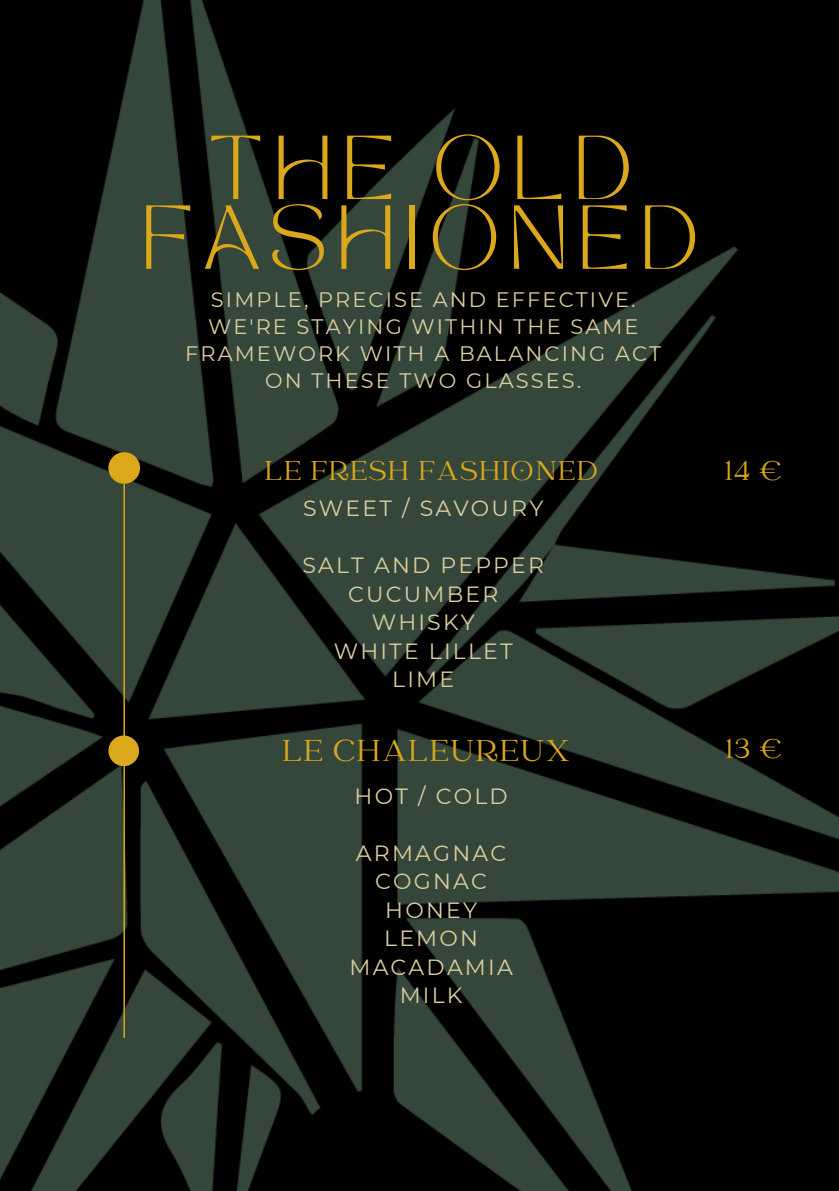
<style>
.page{position:relative;width:839px;height:1191px;background:#fff}
.page>*{position:absolute;margin:0;border:0;box-sizing:border-box;transform-origin:0 0}
.t1{font:63.4px/69.8px "TAN MONCHERI Regular";letter-spacing:.15em;color:#dba81b;text-align:center}
.t2{font:33.4px "Catchy Mager";letter-spacing:.05em;color:#dba81b}
.t3{font:30px "Catchy Mager";letter-spacing:.05em;color:#dba81b}
.t4{font:22px "Montserrat";letter-spacing:.1em;color:#dbcea0}
.t5{font:21px/27px "Montserrat";letter-spacing:.1em;color:#dbcea0;text-align:center}
</style>
<div class="page">
<img style="left:0;top:0;width:838px;height:1191px">
<hr style="left:123px;top:485px;width:2px;height:552px;background:#dba81b">
<div style="left:108px;top:736px;width:31px;height:30px;background:#dba81b;border-radius:50%"></div>
<div style="left:108px;top:452px;width:32px;height:32px;background:#dba81b;border-radius:50%"></div>
<h1 class="t1" style="left:141px;top:144px;width:558px">THE OLD<br>FASHIONED</h1>
<h3 class="t5" style="left:185px;top:286px;width:477px">SIMPLE, PRECISE AND EFFECTIVE.<br>WE'RE STAYING WITHIN THE SAME<br>FRAMEWORK WITH A BALANCING ACT<br>ON THESE TWO GLASSES.</h3>
<p class="t3" style="left:265px;top:456px;width:334px">LE FRESH FASHIONED</p>
<p class="t4" style="left:303px;top:495px;width:242px">SWEET / SAVOURY</p>
<h3 class="t4" style="left:302px;top:552px;width:243px">SALT AND PEPPER</h3>
<p class="t4" style="left:348px;top:581px;width:152px">CUCUMBER</p>
<p class="t4" style="left:372px;top:609px;width:105px">WHISKY</p>
<p class="t4" style="left:334px;top:638px;width:181px">WHITE LILLET</p>
<p class="t4" style="left:392px;top:666px;width:63px">LIME</p>
<p class="t2" style="left:282px;top:734px;width:289px">LE CHALEUREUX</p>
<p class="t4" style="left:354px;top:782px;width:154px">HOT / COLD</p>
<p class="t4" style="left:356px;top:839px;width:152px">ARMAGNAC</p>
<h2 class="t4" style="left:375px;top:868px;width:113px">COGNAC</h2>
<p class="t4" style="left:385px;top:896px;width:93px">HONEY</p>
<p class="t4" style="left:384px;top:925px;width:95px">LEMON</p>
<p class="t4" style="left:349px;top:953px;width:165px">MACADAMIA</p>
<p class="t4" style="left:399px;top:982px;width:64px">MILK</p>
<p class="t3" style="left:725px;top:456px;width:57px">14 €</p>
<h3 class="t3" style="left:725px;top:734px;width:57px">13 €</h3>
</div>
